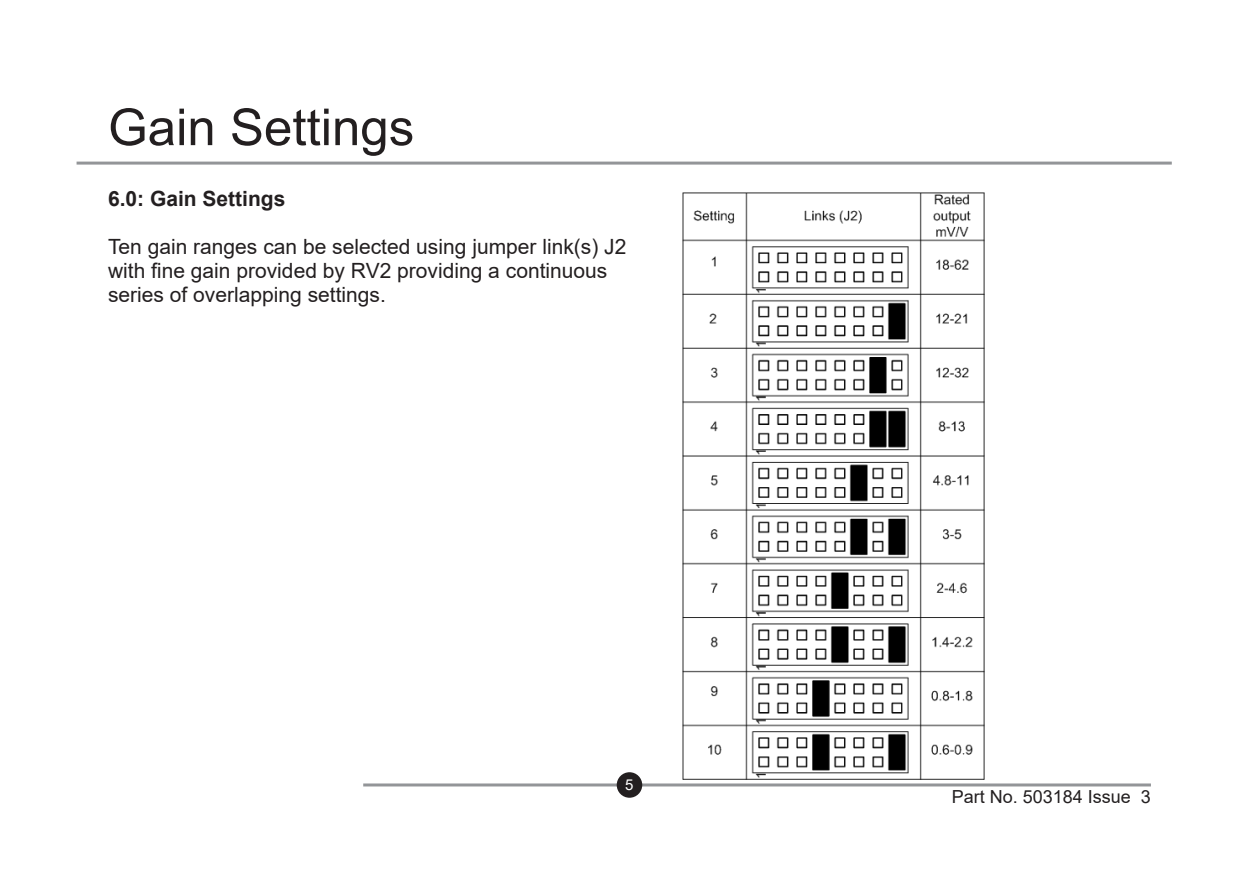
<style>
.page{position:relative;width:1259px;height:893px;background:#fff}
.page>*{position:absolute;margin:0;border:0;box-sizing:border-box;transform-origin:0 0}
.Index_flag__section{font:51px "Arial";color:#231f20}
.t1{font:21px/24px "Arial";color:#231f20}
.t2{font:700 21px "Arial";color:#231f20}
.t3{font:18px "Arial";color:#231f20}
.t4{font:15px "Arial";color:#fff}
</style>
<div class="page">
<hr style="left:363px;top:783px;width:788px;height:3px;background:#939598">
<div style="left:617px;top:772px;width:25px;height:26px;background:#231f20;border-radius:50%"></div>
<hr style="left:77px;top:162px;width:1094px;height:3px;background:#939598">
<img style="left:682px;top:192px;width:302px;height:587px">
<p class="Index_flag__section" style="left:108px;top:92px;width:308px">Gain Settings</p>
<p class="t2" style="left:108px;top:184px;width:179px">6.0: Gain Settings</p>
<p class="t1" style="left:108px;top:234px;width:520px">Ten gain ranges can be selected using jumper link(s) J2 with fine gain provided by RV2 providing a continuous series of overlapping settings.</p>
<p class="t4" style="left:625px;top:775px;width:10px">5</p>
<p class="t3" style="left:951px;top:784px;width:201px">Part No. 503184 Issue 3</p>
</div>
